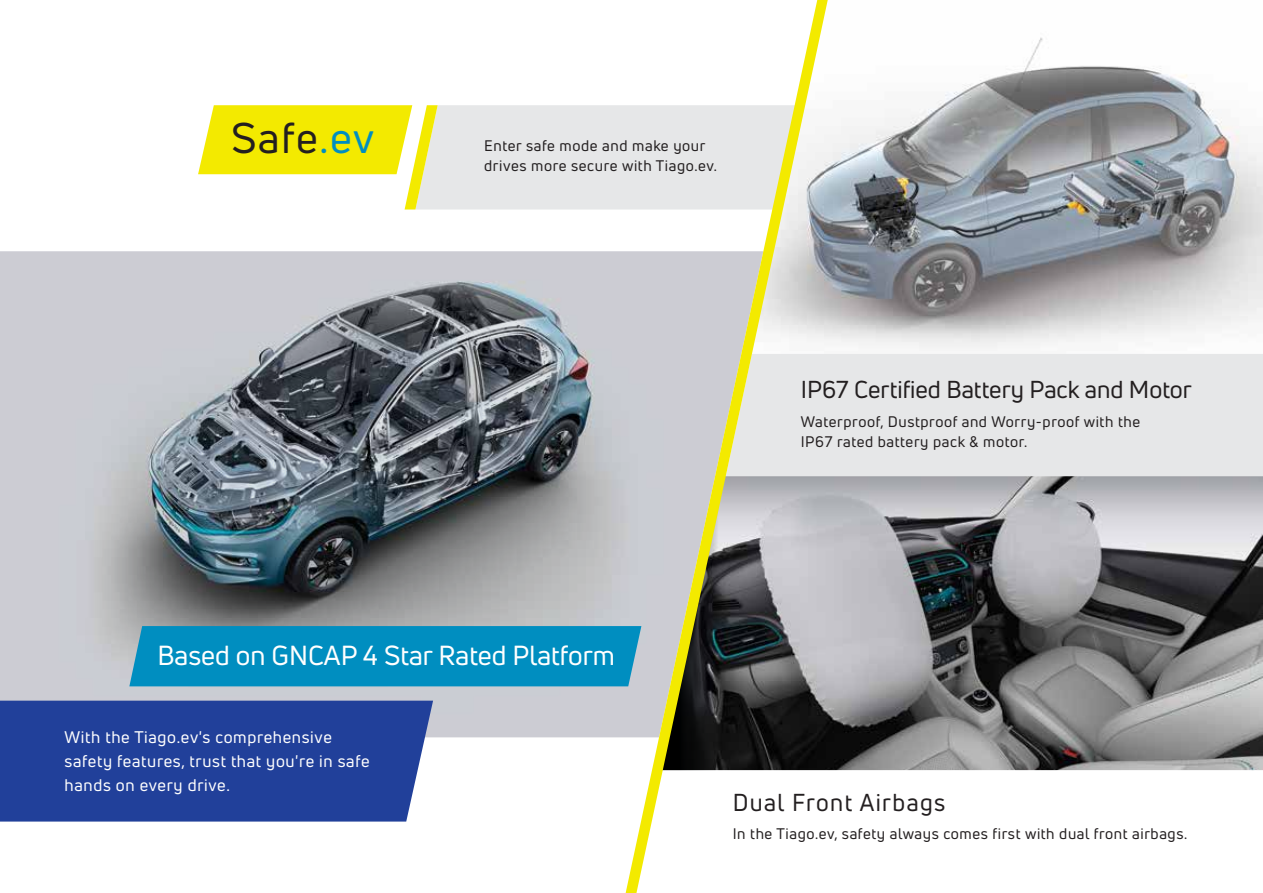
<style>
.page{position:relative;width:1263px;height:893px;background:#fff}
.page>*{position:absolute;margin:0;border:0;box-sizing:border-box;transform-origin:0 0}
.t1{font:42px "Uni Neue";letter-spacing:.035em;color:#231f20}
.t2{font:27px "Uni Neue";color:#fff}
.t3{font:24px "Uni Neue";color:#231f20}
.t4{font:24px "Uni Neue";letter-spacing:.06em;color:#231f20}
.t5{font:16.5px/24px "Uni Neue";letter-spacing:.04em;color:#fff}
.t6{font:15px/20.1px "Uni Neue";letter-spacing:.04em;color:#231f20}
.s1{color:#008ec0}
</style>
<div class="page">
<svg style="left:198px;top:105px;width:428px;height:105px"></svg>
<img style="left:828px;top:476px;width:435px;height:294px">
<img style="left:0;top:251px;width:626px;height:486px">
<img style="left:828px;top:37px;width:435px;height:312px">
<div style="left:0;top:701px;width:433px;height:121px;background:#21409a"></div>
<div style="left:129px;top:626px;width:497px;height:60px;background:#008ec0"></div>
<div style="left:828px;top:354px;width:435px;height:122px;background:#e6e7e8"></div>
<svg style="left:626px;top:0;width:202px;height:893px"></svg>
<h1 class="t1" style="left:231px;top:112px;width:144px">Safe<span class="s1">.ev</span></h1>
<p class="t6" style="left:484px;top:136px;width:234px">Enter safe mode and make your drives more secure with Tiago.ev.</p>
<h2 class="t2" style="left:157px;top:638px;width:459px">Based on GNCAP 4 Star Rated Platform</h2>
<p class="t5" style="left:65px;top:725px;width:307px">With the Tiago.ev's comprehensive safety features, trust that you're in safe hands on every drive.</p>
<h3 class="t3" style="left:801px;top:375px;width:393px">IP67 Certified Battery Pack and Motor</h3>
<p class="t6" style="left:801px;top:411px;width:341px">Waterproof, Dustproof and Worry-proof with the<br>IP67 rated battery pack &amp; motor.</p>
<h3 class="t4" style="left:733px;top:787px;width:214px">Dual Front Airbags</h3>
<p class="t6" style="left:733px;top:824px;width:456px">In the Tiago.ev, safety always comes first with dual front airbags.</p>
</div>
